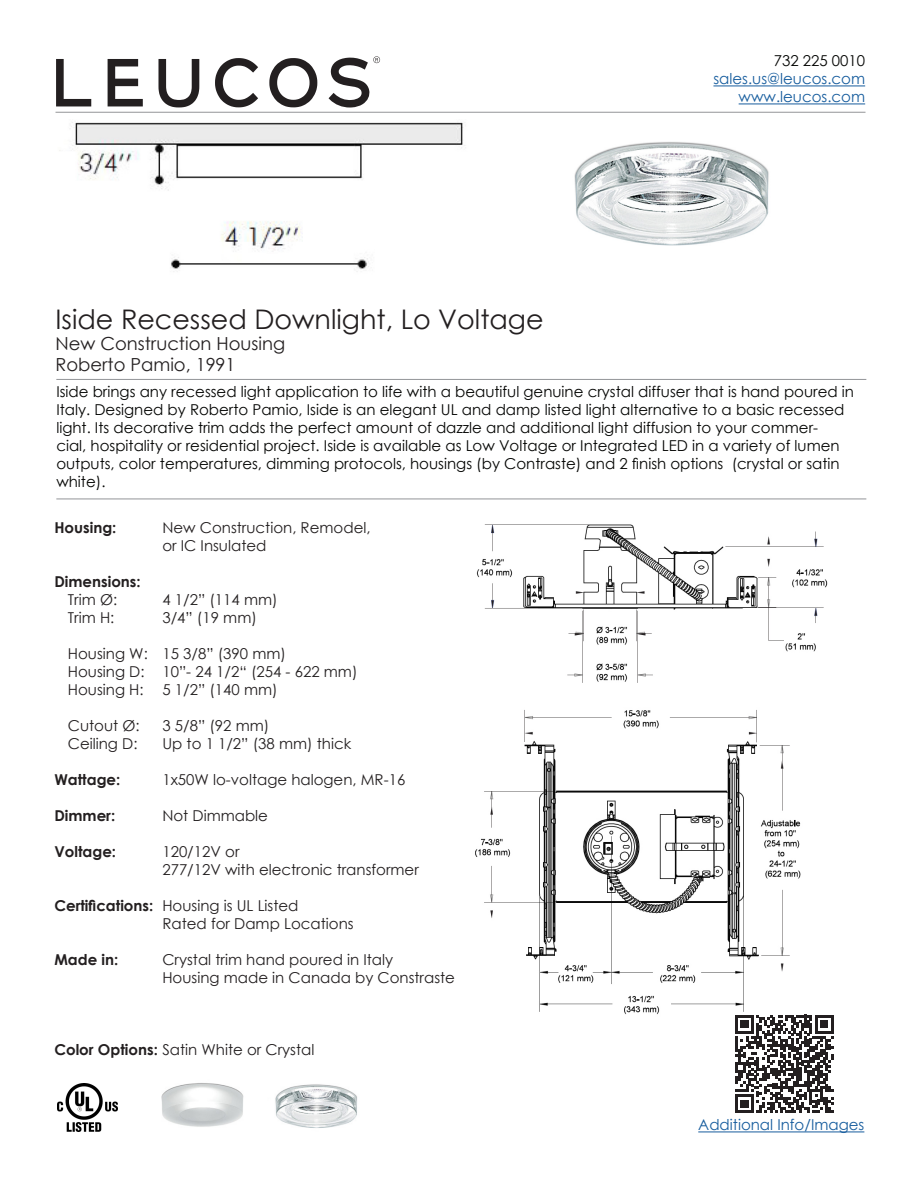
<style>
.page{position:relative;width:918px;height:1188px;background:#fff}
.page>*{position:absolute;margin:0;border:0;box-sizing:border-box;transform-origin:0 0}
.t1{font:27px "Century Gothic";color:#231f20}
.t2{font:18px/21.6px "Century Gothic";color:#231f20}
.t3{font:15px/18px "Century Gothic";color:#040503}
.t4{font:15px/18px "Century Gothic";color:#231f20}
.t5{font:15px/18px "Century Gothic";color:#175d9e;text-align:right}
.t6{font:700 15px "Century Gothic";color:#231f20}
.s1{font-weight:700}
</style>
<div class="page">
<img style="left:161px;top:1083px;width:196px;height:45px">
<img style="left:475px;top:524px;width:359px;height:500px">
<img style="left:55px;top:112px;width:424px;height:426px">
<img style="left:57px;top:1084px;width:60px;height:48px">
<svg style="left:735px;top:1015px;width:98px;height:98px"></svg>
<hr style="left:56px;top:112px;width:810px;height:1px;background:#939598">
<hr style="left:56px;top:379px;width:810px;height:1px;background:#939598">
<hr style="left:56px;top:499px;width:810px;height:1px;background:#939598">
<hr style="left:713px;top:85px;width:152px;height:1px;background:#175d9e">
<hr style="left:739px;top:103px;width:126px;height:1px;background:#175d9e">
<svg style="left:215px;top:58px;width:43px;height:49px"></svg>
<svg style="left:108px;top:59px;width:35px;height:47px"></svg>
<svg style="left:269px;top:58px;width:48px;height:49px"></svg>
<svg style="left:56px;top:59px;width:35px;height:47px"></svg>
<svg style="left:329px;top:57px;width:51px;height:50px"></svg>
<svg style="left:158px;top:59px;width:41px;height:48px"></svg>
<hr style="left:698px;top:1131px;width:166px;height:1px;background:#175d9e">
<img style="left:574px;top:142px;width:195px;height:104px">
<h1 class="t1" style="left:56px;top:300px;width:490px">Iside Recessed Downlight, Lo Voltage</h1>
<p class="t2" style="left:56px;top:332px;width:231px">New Construction Housing<br>Roberto Pamio, 1991</p>
<p class="t3" style="left:774px;top:52px;width:93px">732 225 0010</p>
<p class="t5" style="left:713px;top:70px;width:153px">sales.us@leucos.com www.leucos.com</p>
<p class="t3" style="left:56px;top:382px;width:799px">Iside brings any recessed light application to life with a beautiful genuine crystal diffuser that is hand poured in Italy. Designed by Roberto Pamio, Iside is an elegant UL and damp listed light alternative to a basic recessed light. Its decorative trim adds the perfect amount of dazzle and additional light diffusion to your commer-<br>cial, hospitality or residential project. Iside is available as Low Voltage or Integrated LED in a variety of lumen outputs, color temperatures, dimming protocols, housings (by Contraste) and 2 finish options (crystal or satin white).</p>
<p class="t6" style="left:54px;top:516px;width:64px">Housing:</p>
<p class="t4" style="left:162px;top:518px;width:210px">New Construction, Remodel, or IC Insulated</p>
<p class="t6" style="left:54px;top:570px;width:88px">Dimensions:</p>
<p class="t4" style="left:68px;top:590px;width:51px">Trim Ø:</p>
<p class="t4" style="left:162px;top:590px;width:117px">4 1/2” (114 mm)</p>
<p class="t4" style="left:68px;top:608px;width:48px">Trim H:</p>
<p class="t4" style="left:162px;top:608px;width:96px">3/4” (19 mm)</p>
<p class="t4" style="left:68px;top:644px;width:291px">Housing W: 15 3/8” (390 mm)<br>Housing D: 10”- 24 1/2“ (254 - 622 mm)<br>Housing H: 5 1/2” (140 mm)</p>
<p class="t4" style="left:68px;top:716px;width:73px">Cutout Ø:</p>
<p class="t4" style="left:162px;top:716px;width:109px">3 5/8” (92 mm)</p>
<p class="t4" style="left:68px;top:734px;width:71px">Ceiling D:</p>
<p class="t4" style="left:162px;top:734px;width:190px">Up to 1 1/2” (38 mm) thick</p>
<p class="t6" style="left:54px;top:768px;width:67px">Wattage:</p>
<p class="t4" style="left:162px;top:770px;width:244px">1x50W lo-voltage halogen, MR-16</p>
<p class="t6" style="left:54px;top:804px;width:62px">Dimmer:</p>
<p class="t4" style="left:162px;top:806px;width:107px">Not Dimmable</p>
<p class="t6" style="left:54px;top:840px;width:63px">Voltage:</p>
<p class="t4" style="left:162px;top:842px;width:258px">120/12V or<br>277/12V with electronic transformer</p>
<p class="t4" style="left:162px;top:896px;width:193px;text-indent:-108px"><span class="s1">Certifications:</span> Housing is UL Listed<br>Rated for Damp Locations</p>
<p class="t6" style="left:54px;top:948px;width:65px">Made in:</p>
<p class="t4" style="left:162px;top:950px;width:294px">Crystal trim hand poured in Italy<br>Housing made in Canada by Constraste</p>
<p class="t4" style="left:54px;top:1040px;width:262px"><span class="s1">Color Options:</span> Satin White or Crystal</p>
<p class="t5" style="left:698px;top:1116px;width:168px">Additional Info/Images</p>
</div>
